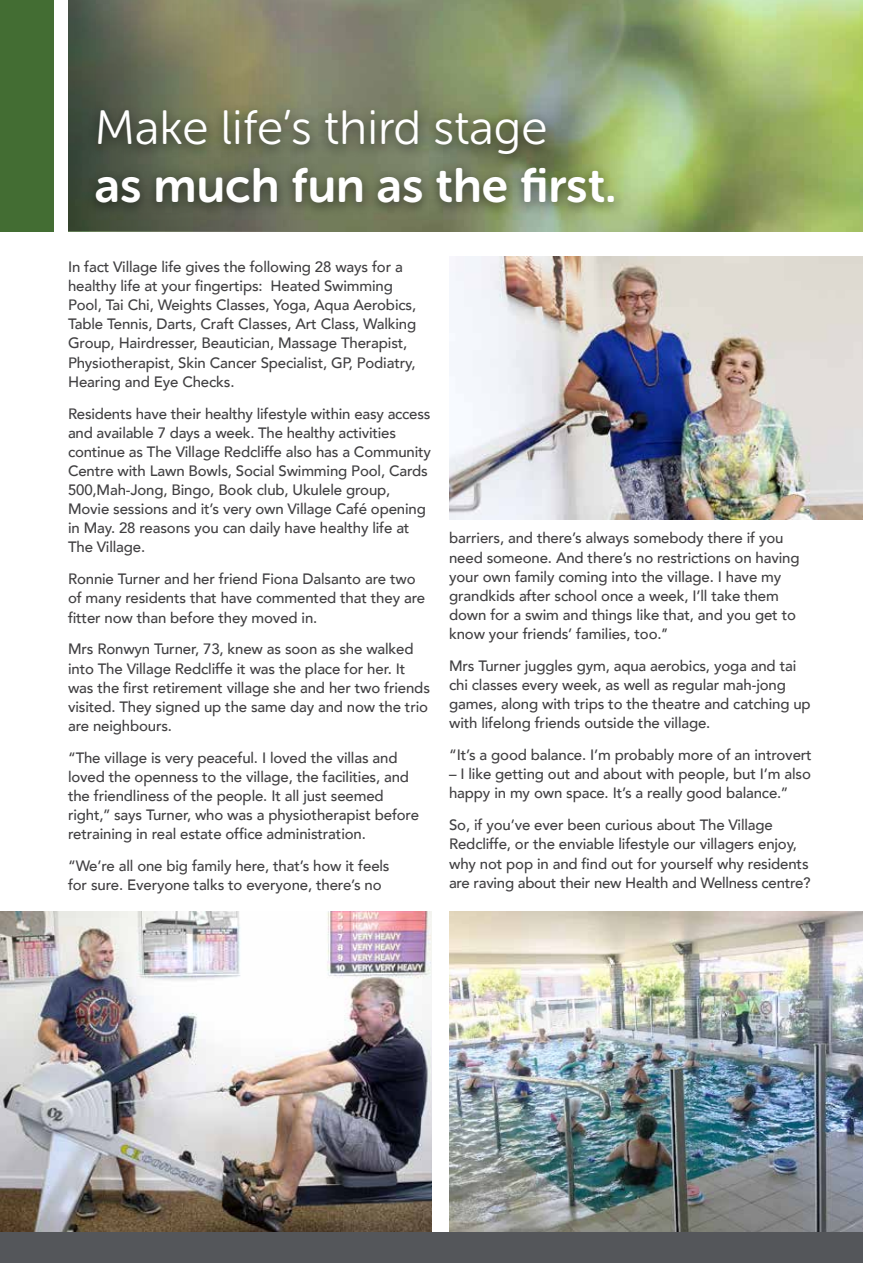
<style>
.page{position:relative;width:893px;height:1263px;background:#fff}
.page>*{position:absolute;margin:0;border:0;box-sizing:border-box;transform-origin:0 0}
.t1{font:48px "Museo Sans Rounded 300";color:#fff}
.t2{font:48px "Museo Sans Rounded 700";color:#fff}
.t3{font:500 15px/19.2px "Avenir";letter-spacing:-.01em;color:#414042}
</style>
<div class="page">
<img style="left:0;top:911px;width:432px;height:321px">
<img style="left:449px;top:257px;width:413px;height:262px">
<img style="left:449px;top:911px;width:413px;height:321px">
<div style="left:0;top:0;width:53px;height:231px;background:#436d33"></div>
<img style="left:301px;top:0;width:561px;height:231px">
<svg style="left:68px;top:0;width:233px;height:231px;background:#6f7259"></svg>
<div style="left:85px;top:103px;width:540px;height:114px;background:#000;opacity:.45"></div>
<div style="left:0;top:1232px;width:862px;height:31px;background:#54565a"></div>
<h1 class="t1" style="left:95px;top:102px;width:454px">Make life’s third stage</h1>
<h1 class="t2" style="left:95px;top:158px;width:523px">as much fun as the first.</h1>
<p class="t3" style="left:68px;top:256px;width:350px">In fact Village life gives the following 28 ways for a healthy life at your fingertips: Heated Swimming Pool, Tai Chi, Weights Classes, Yoga, Aqua Aerobics, Table Tennis, Darts, Craft Classes, Art Class, Walking Group, Hairdresser, Beautician, Massage Therapist, Physiotherapist, Skin Cancer Specialist, GP, Podiatry, Hearing and Eye Checks.</p>
<p class="t3" style="left:68px;top:403px;width:365px">Residents have their healthy lifestyle within easy access and available 7 days a week. The healthy activities continue as The Village Redcliffe also has a Community Centre with Lawn Bowls, Social Swimming Pool, Cards 500,Mah-Jong, Bingo, Book club, Ukulele group, Movie sessions and it’s very own Village Café opening in May. 28 reasons you can daily have healthy life at The Village.</p>
<p class="t3" style="left:68px;top:569px;width:359px">Ronnie Turner and her friend Fiona Dalsanto are two of many residents that have commented that they are fitter now than before they moved in.</p>
<p class="t3" style="left:68px;top:639px;width:363px">Mrs Ronwyn Turner, 73, knew as soon as she walked into The Village Redcliffe it was the place for her. It was the first retirement village she and her two friends visited. They signed up the same day and now the trio are neighbours.</p>
<p class="t3" style="left:68px;top:747px;width:353px">“The village is very peaceful. I loved the villas and loved the openness to the village, the facilities, and the friendliness of the people. It all just seemed right,’’ says Turner, who was a physiotherapist before retraining in real estate office administration.</p>
<p class="t3" style="left:68px;top:856px;width:323px">“We’re all one big family here, that’s how it feels for sure. Everyone talks to everyone, there’s no</p>
<p class="t3" style="left:449px;top:528px;width:352px">barriers, and there’s always somebody there if you need someone. And there’s no restrictions on having your own family coming into the village. I have my grandkids after school once a week, I’ll take them down for a swim and things like that, and you get to know your friends’ families, too.’’</p>
<p class="t3" style="left:449px;top:655px;width:363px">Mrs Turner juggles gym, aqua aerobics, yoga and tai chi classes every week, as well as regular mah-jong games, along with trips to the theatre and catching up with lifelong friends outside the village.</p>
<p class="t3" style="left:449px;top:744px;width:364px">“It’s a good balance. I’m probably more of an introvert</p>
<p class="t3" style="left:449px;top:764px;width:363px">– I like getting out and about with people, but I’m also happy in my own space. It’s a really good balance.’’</p>
<p class="t3" style="left:449px;top:815px;width:363px">So, if you’ve ever been curious about The Village Redcliffe, or the enviable lifestyle our villagers enjoy, why not pop in and find out for yourself why residents are raving about their new Health and Wellness centre?</p>
</div>
